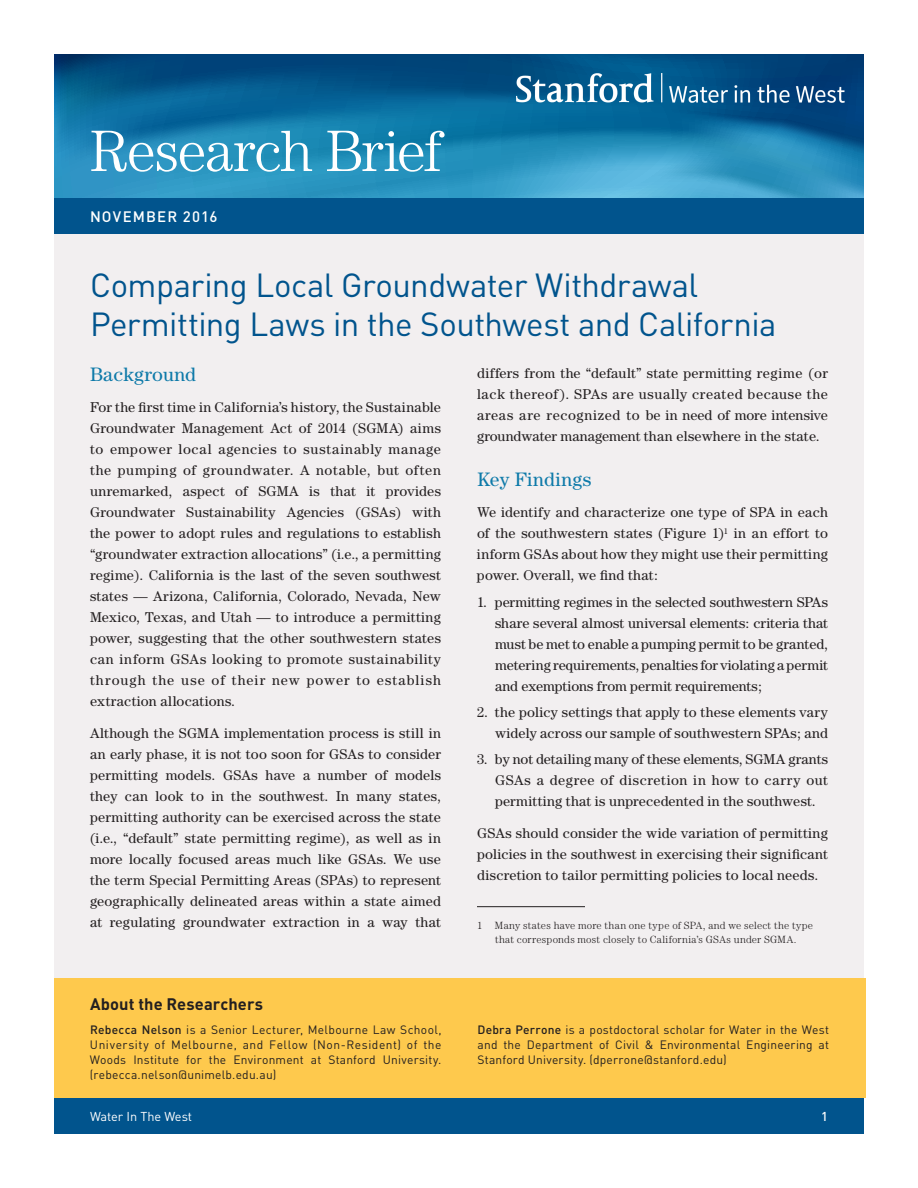
<style>
.page{position:relative;width:918px;height:1188px;background:#fff}
.page>*{position:absolute;margin:0;border:0;box-sizing:border-box;transform-origin:0 0}
.t1{font:300 58.5px "Century";letter-spacing:-.03em;color:#fff}
.Article_Title{font:33px/39px "DIN";letter-spacing:-.015em;color:#01548d}
.Subhead{font:19.5px "Century";letter-spacing:.015em;color:#0e7aa9}
.Body_Text{font:700 16.5px "DIN";letter-spacing:.005em;color:#231f20}
.Date{font:500 15px "DIN";letter-spacing:.075em;color:#fff}
.Body_Text-2{font:14.25px/21px "Century";letter-spacing:.02em;color:#231f20;text-align:justify}
.Body_Bullet{font:14.25px/21px "Century";letter-spacing:.01em;color:#231f20;text-align:justify}
.Footer_Text{font:12.75px "DIN";color:#fff}
.Footer_Text-2{font:500 12.75px "DIN";color:#fff}
.Body_Text-3{font:12px/15px "DIN";letter-spacing:.015em;color:#231f20;text-align:justify}
.Footnote{font:300 10.5px/13.5px "Century";letter-spacing:.02em;color:#231f20;text-align:center}
.s1{font-weight:500}
</style>
<div class="page">
<svg style="left:54px;top:54px;width:810px;height:144px;background:#1877a7"></svg>
<div style="left:54px;top:198px;width:810px;height:36px;background:#01548d"></div>
<div style="left:54px;top:234px;width:810px;height:900px;background:#f2eff0"></div>
<div style="left:54px;top:1098px;width:810px;height:36px;background:#01548d"></div>
<img style="left:516px;top:73px;width:329px;height:30px">
<hr style="left:477px;top:906px;width:108px;height:1px;background:#231f20">
<div style="left:54px;top:979px;width:811px;height:119px;background:#fec94d"></div>
<h1 class="t1" style="left:90px;top:117px;width:354px">Research Brief</h1>
<p class="Date" style="left:90px;top:207px;width:129px">NOVEMBER 2016</p>
<p class="Article_Title" style="left:90px;top:265px;width:688px">Comparing Local Groundwater Withdrawal<br>Permitting Laws in the Southwest and California</p>
<p class="Subhead" style="left:90px;top:363px;width:108px">Background</p>
<p class="Body_Text-2" style="left:90px;top:397px;width:353px">For the first time in California’s history, the Sustainable Groundwater Management Act of 2014 (SGMA) aims to empower local agencies to sustainably manage the pumping of groundwater. A notable, but often unremarked, aspect of SGMA is that it provides Groundwater Sustainability Agencies (GSAs) with the power to adopt rules and regulations to establish “groundwater extraction allocations” (i.e., a permitting regime). California is the last of the seven southwest states — Arizona, California, Colorado, Nevada, New Mexico, Texas, and Utah — to introduce a permitting power, suggesting that the other southwestern states can inform GSAs looking to promote sustainability through the use of their new power to establish extraction allocations.</p>
<p class="Body_Text-2" style="left:90px;top:722px;width:353px">Although the SGMA implementation process is still in an early phase, it is not too soon for GSAs to consider permitting models. GSAs have a number of models they can look to in the southwest. In many states, permitting authority can be exercised across the state (i.e., “default” state permitting regime), as well as in more locally focused areas much like GSAs. We use the term Special Permitting Areas (SPAs) to represent geographically delineated areas within a state aimed at regulating groundwater extraction in a way that</p>
<p class="Body_Text-2" style="left:477px;top:362px;width:352px">differs from the “default” state permitting regime (or lack thereof). SPAs are usually created because the areas are recognized to be in need of more intensive groundwater management than elsewhere in the state.</p>
<p class="Subhead" style="left:477px;top:468px;width:116px">Key Findings</p>
<p class="Body_Text-2" style="left:477px;top:502px;width:353px">We identify and characterize one type of SPA in each of the southwestern states (Figure 1)<sup>1</sup> in an effort to inform GSAs about how they might use their permitting power. Overall, we find that:</p>
<p class="Body_Bullet" style="left:495px;top:591px;width:335px;text-indent:-18px">1. permitting regimes in the selected southwestern SPAs share several almost universal elements: criteria that must be met to enable a pumping permit to be granted, metering requirements, penalties for violating a permit and exemptions from permit requirements;</p>
<p class="Body_Bullet" style="left:477px;top:701px;width:352px;text-align:right">2. the policy settings that apply to these elements vary widely across our sample of southwestern SPAs; and</p>
<p class="Body_Bullet" style="left:495px;top:748px;width:335px;text-indent:-18px">3. by not detailing many of these elements, SGMA grants GSAs a degree of discretion in how to carry out permitting that is unprecedented in the southwest.</p>
<p class="Body_Text-2" style="left:477px;top:822px;width:352px">GSAs should consider the wide variation of permitting policies in the southwest in exercising their significant discretion to tailor permitting policies to local needs.</p>
<p class="Footnote" style="left:477px;top:919px;width:338px">1 Many states have more than one type of SPA, and we select the type that corresponds most closely to California’s GSAs under SGMA.</p>
<p class="Body_Text" style="left:90px;top:994px;width:175px">About the Researchers</p>
<p class="Body_Text-3" style="left:90px;top:1022px;width:353px"><span class="s1">Rebecca Nelson</span> is a Senior Lecturer, Melbourne Law School, University of Melbourne, and Fellow (Non-Resident) of the Woods Institute for the Environment at Stanford University. (rebecca.nelson@unimelb.edu.au)</p>
<p class="Body_Text-3" style="left:478px;top:1022px;width:353px"><span class="s1">Debra Perrone</span> is a postdoctoral scholar for Water in the West and the Department of Civil &amp; Environmental Engineering at Stanford University. (dperrone@stanford.edu)</p>
<p class="Footer_Text" style="left:90px;top:1109px;width:104px">Water In The West</p>
<p class="Footer_Text-2" style="left:821px;top:1109px;width:8px">1</p>
</div>
